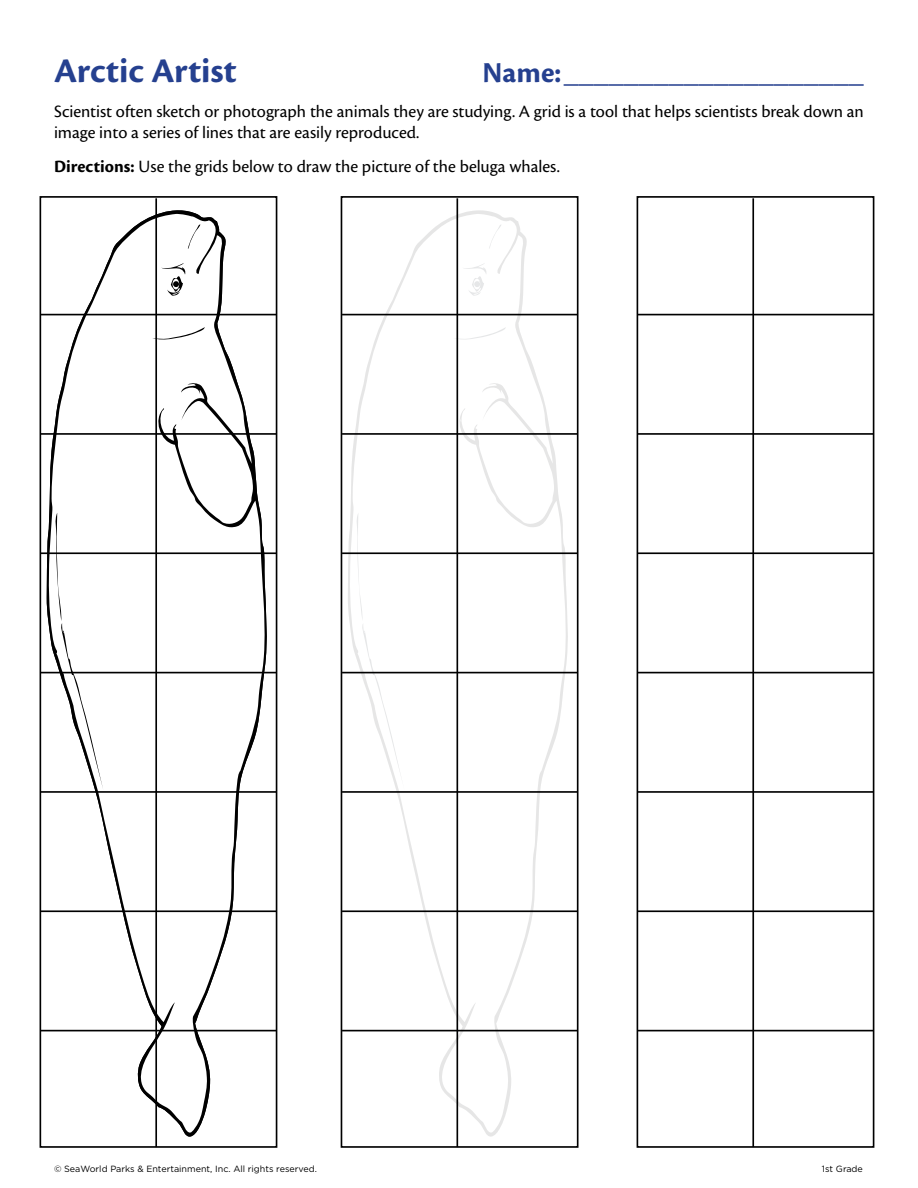
<style>
.page{position:relative;width:918px;height:1188px;background:#fff}
.page>*{position:absolute;margin:0;border:0;box-sizing:border-box;transform-origin:0 0}
.t1{font:700 36px "Cronos Pro";letter-spacing:-.005em;color:#25408f}
.t2{font:700 30px "Cronos Pro";color:#25408f}
.t3{font:18px/21px "Cronos Pro";color:#000}
.t4{font:9px "Gotham";color:#000}
.s1{font-weight:700}
</style>
<div class="page">
<svg style="left:48px;top:214px;width:219px;height:919px"></svg>
<svg style="left:92px;top:311px;width:14px;height:15px"></svg>
<svg style="left:157px;top:419px;width:12px;height:36px"></svg>
<svg style="left:206px;top:245px;width:11px;height:13px"></svg>
<svg style="left:169px;top:921px;width:40px;height:148px"></svg>
<svg style="left:199px;top:376px;width:15px;height:19px"></svg>
<svg style="left:223px;top:740px;width:8px;height:29px"></svg>
<svg style="left:237px;top:636px;width:2px;height:11px"></svg>
<svg style="left:234px;top:596px;width:6px;height:19px"></svg>
<svg style="left:54px;top:513px;width:52px;height:294px"></svg>
<svg style="left:146px;top:327px;width:59px;height:19px"></svg>
<svg style="left:161px;top:217px;width:39px;height:83px"></svg>
<div style="left:40px;top:196px;width:237px;height:952px;border:2px solid #000"></div>
<hr style="left:155px;top:198px;width:2px;height:949px;background:#000">
<hr style="left:41px;top:1030px;width:236px;height:1px;background:#000">
<hr style="left:41px;top:910px;width:236px;height:2px;background:#000">
<hr style="left:41px;top:791px;width:236px;height:2px;background:#000">
<hr style="left:41px;top:672px;width:236px;height:1px;background:#000">
<hr style="left:41px;top:552px;width:236px;height:2px;background:#000">
<hr style="left:41px;top:433px;width:236px;height:2px;background:#000">
<hr style="left:41px;top:314px;width:236px;height:1px;background:#000">
<svg style="left:349px;top:214px;width:219px;height:919px"></svg>
<svg style="left:393px;top:311px;width:14px;height:15px"></svg>
<svg style="left:458px;top:419px;width:13px;height:36px"></svg>
<svg style="left:478px;top:969px;width:2px;height:7px"></svg>
<svg style="left:476px;top:984px;width:4px;height:13px"></svg>
<svg style="left:477px;top:1010px;width:21px;height:59px"></svg>
<svg style="left:507px;top:245px;width:11px;height:13px"></svg>
<svg style="left:490px;top:921px;width:20px;height:79px"></svg>
<svg style="left:500px;top:376px;width:16px;height:19px"></svg>
<svg style="left:524px;top:740px;width:8px;height:29px"></svg>
<svg style="left:538px;top:636px;width:2px;height:11px"></svg>
<svg style="left:536px;top:596px;width:6px;height:19px"></svg>
<svg style="left:355px;top:513px;width:52px;height:294px"></svg>
<svg style="left:447px;top:327px;width:59px;height:19px"></svg>
<svg style="left:462px;top:217px;width:39px;height:83px"></svg>
<hr style="left:456px;top:198px;width:2px;height:949px;background:#000">
<div style="left:341px;top:196px;width:238px;height:952px;border:2px solid #000"></div>
<hr style="left:342px;top:1030px;width:236px;height:1px;background:#000">
<hr style="left:342px;top:910px;width:236px;height:2px;background:#000">
<hr style="left:342px;top:791px;width:236px;height:2px;background:#000">
<hr style="left:342px;top:672px;width:236px;height:1px;background:#000">
<hr style="left:342px;top:552px;width:236px;height:2px;background:#000">
<hr style="left:342px;top:433px;width:236px;height:2px;background:#000">
<hr style="left:342px;top:314px;width:236px;height:1px;background:#000">
<div style="left:637px;top:196px;width:237px;height:952px;border:2px solid #000"></div>
<hr style="left:752px;top:198px;width:2px;height:949px;background:#000">
<hr style="left:638px;top:1030px;width:236px;height:1px;background:#000">
<hr style="left:638px;top:910px;width:236px;height:2px;background:#000">
<hr style="left:638px;top:791px;width:236px;height:2px;background:#000">
<hr style="left:638px;top:672px;width:236px;height:1px;background:#000">
<hr style="left:638px;top:552px;width:236px;height:2px;background:#000">
<hr style="left:638px;top:433px;width:236px;height:2px;background:#000">
<hr style="left:638px;top:314px;width:236px;height:1px;background:#000">
<h1 class="t1" style="left:54px;top:50px;width:184px">Arctic Artist</h1>
<h2 class="t2" style="left:483px;top:56px;width:383px">Name:____________________</h2>
<p class="t3" style="left:54px;top:101px;width:811px">Scientist often sketch or photograph the animals they are studying. A grid is a tool that helps scientists break down an image into a series of lines that are easily reproduced.</p>
<p class="t3" style="left:54px;top:156px;width:507px"><span class="s1">Directions:</span> Use the grids below to draw the picture of the beluga whales.</p>
<p class="t4" style="left:54px;top:1163px;width:265px">© SeaWorld Parks &amp; Entertainment, Inc. All rights reserved.</p>
<p class="t4" style="left:822px;top:1163px;width:42px">1st Grade</p>
</div>
